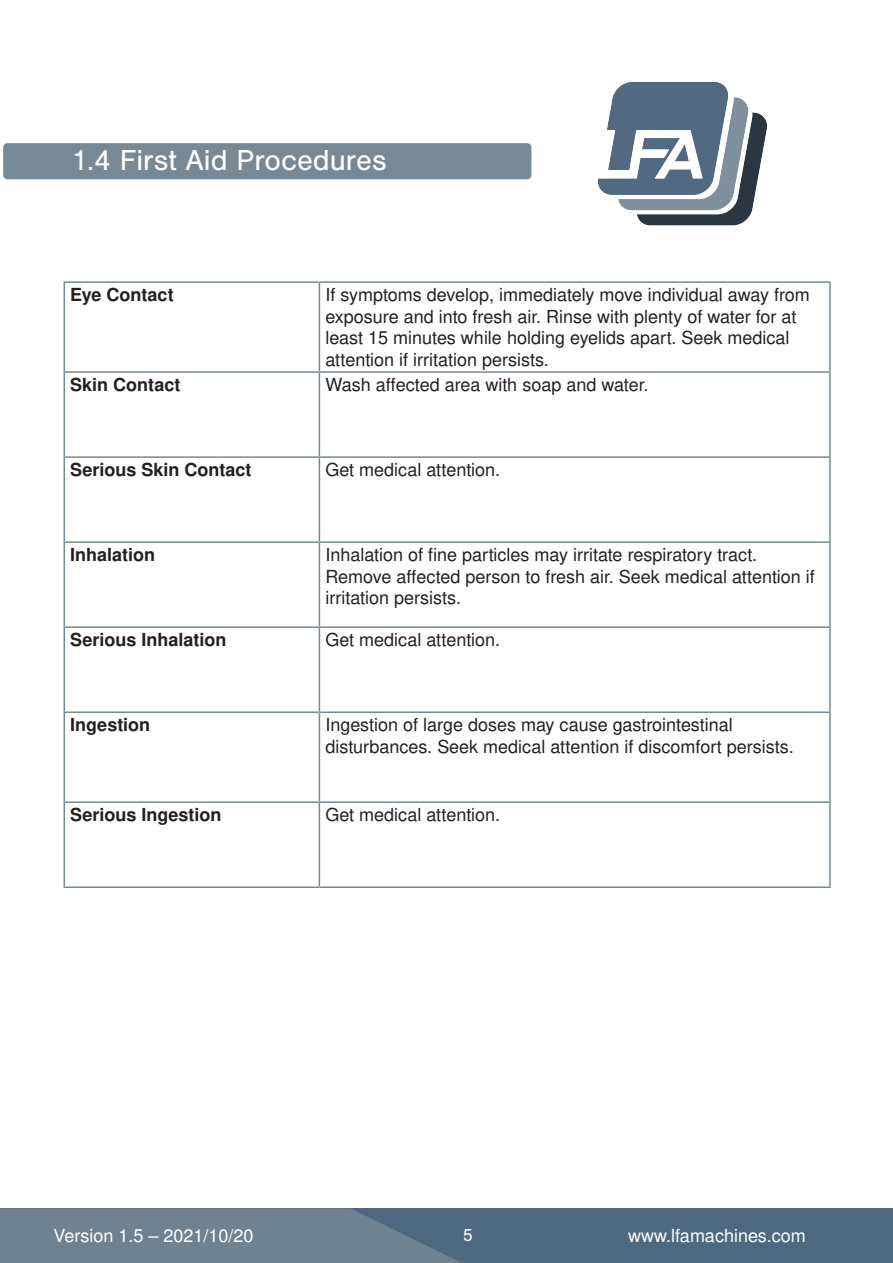
<style>
.page{position:relative;width:893px;height:1263px;background:#fff}
.page>*{position:absolute;margin:0;border:0;box-sizing:border-box;transform-origin:0 0}
.Subheading_1{font:30px "Nimbus San";color:#fff}
.t1{font:18px/21.6px "Nimbus San L";color:#231f20}
.t2{font:700 18px "Nimbus San L";color:#231f20}
.t3{font:18px "Nimbus San L";color:#fff}
.t4{font:18px "Nimbus San";color:#fff}
</style>
<div class="page">
<div style="left:1px;top:1208px;width:892px;height:55px;background:#4e697f"></div>
<svg style="left:0;top:1208px;width:461px;height:55px;background:#6a7e8f"></svg>
<img style="left:598px;top:82px;width:169px;height:144px">
<div style="left:3px;top:143px;width:528px;height:36px;background:#778997;border-radius:4px"></div>
<hr style="left:64px;top:281px;width:255px;height:2px;background:#778997">
<hr style="left:64px;top:283px;width:1px;height:88px;background:#778997">
<hr style="left:319px;top:281px;width:512px;height:2px;background:#778997">
<hr style="left:319px;top:283px;width:1px;height:88px;background:#778997">
<hr style="left:829px;top:283px;width:2px;height:88px;background:#778997">
<hr style="left:64px;top:371px;width:255px;height:2px;background:#778997">
<hr style="left:64px;top:373px;width:1px;height:83px;background:#778997">
<hr style="left:319px;top:371px;width:512px;height:2px;background:#778997">
<hr style="left:319px;top:373px;width:1px;height:83px;background:#778997">
<hr style="left:829px;top:373px;width:2px;height:83px;background:#778997">
<hr style="left:64px;top:456px;width:255px;height:2px;background:#778997">
<hr style="left:64px;top:458px;width:1px;height:83px;background:#778997">
<hr style="left:319px;top:456px;width:512px;height:2px;background:#778997">
<hr style="left:319px;top:458px;width:1px;height:83px;background:#778997">
<hr style="left:829px;top:458px;width:2px;height:83px;background:#778997">
<hr style="left:64px;top:541px;width:255px;height:2px;background:#778997">
<hr style="left:64px;top:543px;width:1px;height:83px;background:#778997">
<hr style="left:319px;top:541px;width:512px;height:2px;background:#778997">
<hr style="left:319px;top:543px;width:1px;height:83px;background:#778997">
<hr style="left:829px;top:543px;width:2px;height:83px;background:#778997">
<hr style="left:64px;top:626px;width:255px;height:2px;background:#778997">
<hr style="left:64px;top:628px;width:1px;height:83px;background:#778997">
<hr style="left:319px;top:626px;width:512px;height:2px;background:#778997">
<hr style="left:319px;top:628px;width:1px;height:83px;background:#778997">
<hr style="left:829px;top:628px;width:2px;height:83px;background:#778997">
<hr style="left:64px;top:711px;width:255px;height:2px;background:#778997">
<hr style="left:64px;top:713px;width:1px;height:88px;background:#778997">
<hr style="left:319px;top:711px;width:512px;height:2px;background:#778997">
<hr style="left:319px;top:713px;width:1px;height:88px;background:#778997">
<hr style="left:829px;top:713px;width:2px;height:88px;background:#778997">
<hr style="left:64px;top:801px;width:255px;height:2px;background:#778997">
<hr style="left:64px;top:803px;width:1px;height:83px;background:#778997">
<hr style="left:319px;top:801px;width:512px;height:2px;background:#778997">
<hr style="left:319px;top:803px;width:1px;height:83px;background:#778997">
<hr style="left:829px;top:803px;width:2px;height:83px;background:#778997">
<hr style="left:64px;top:886px;width:255px;height:2px;background:#778997">
<hr style="left:319px;top:886px;width:512px;height:2px;background:#778997">
<p class="Subheading_1" style="left:72px;top:143px;width:316px">1.4 First Aid Procedures</p>
<p class="t2" style="left:70px;top:282px;width:105px">Eye Contact</p>
<p class="t1" style="left:325px;top:283px;width:486px">If symptoms develop, immediately move individual away from exposure and into fresh air. Rinse with plenty of water for at least 15 minutes while holding eyelids apart. Seek medical attention if irritation persists.</p>
<p class="t2" style="left:70px;top:372px;width:112px">Skin Contact</p>
<p class="t1" style="left:325px;top:373px;width:325px">Wash affected area with soap and water.</p>
<p class="t2" style="left:70px;top:457px;width:183px">Serious Skin Contact</p>
<p class="t1" style="left:325px;top:458px;width:176px">Get medical attention.</p>
<p class="t2" style="left:70px;top:542px;width:86px">Inhalation</p>
<p class="t1" style="left:325px;top:543px;width:491px">Inhalation of fine particles may irritate respiratory tract.<br>Remove affected person to fresh air. Seek medical attention if irritation persists.</p>
<p class="t2" style="left:70px;top:627px;width:158px">Serious Inhalation</p>
<p class="t1" style="left:325px;top:628px;width:176px">Get medical attention.</p>
<p class="t2" style="left:70px;top:712px;width:82px">Ingestion</p>
<p class="t1" style="left:325px;top:714px;width:470px">Ingestion of large doses may cause gastrointestinal disturbances. Seek medical attention if discomfort persists.</p>
<p class="t2" style="left:70px;top:802px;width:153px">Serious Ingestion</p>
<p class="t1" style="left:325px;top:803px;width:176px">Get medical attention.</p>
<p class="t3" style="left:53px;top:1222px;width:202px">Version 1.5 – 2021/10/20</p>
<p class="t4" style="left:456px;top:1225px;width:12px">5</p>
<p class="t3" style="left:690px;top:1222px;width:147px">tabletpr ses.com</p>
<p class="t3" style="left:628px;top:1223px;width:179px">www.lfamachines.com</p>
<p class="t4" style="left:463px;top:1225px;width:12px">5</p>
</div>
